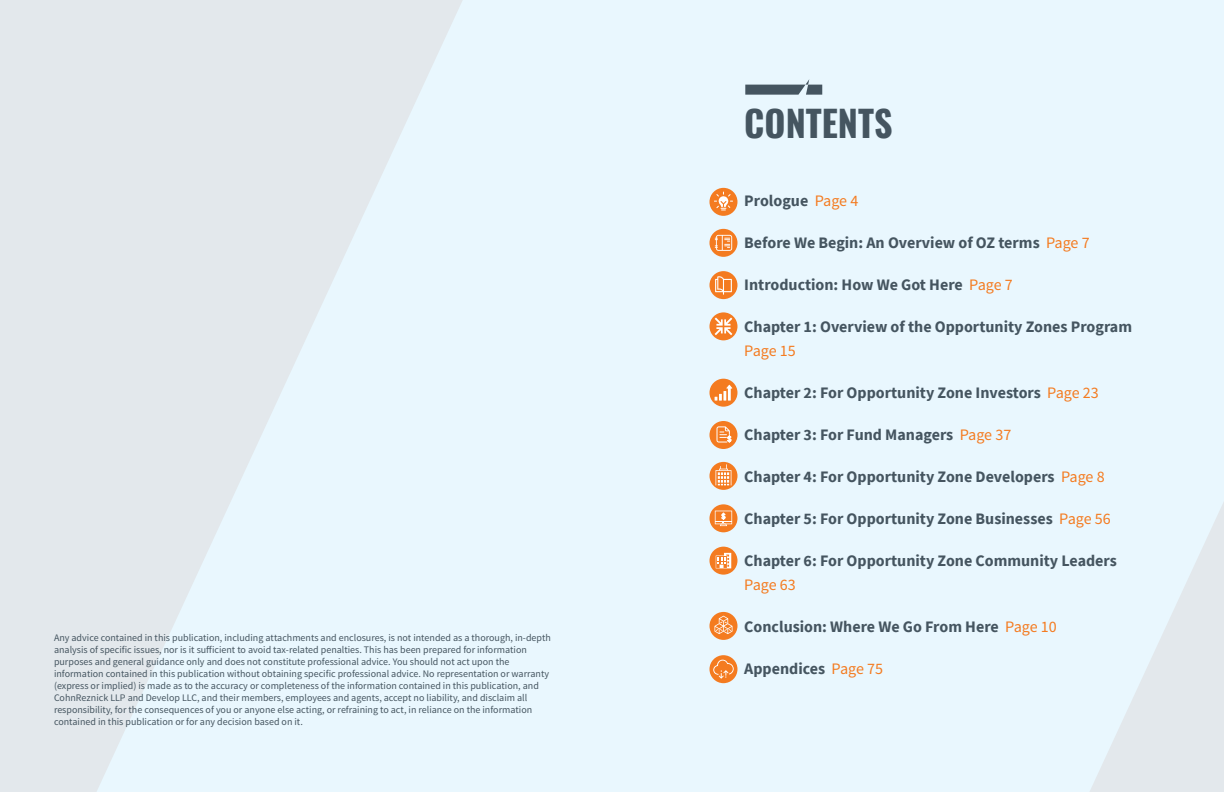
<style>
.page{position:relative;width:1224px;height:792px;background:#fff}
.page>*{position:absolute;margin:0;border:0;box-sizing:border-box;transform-origin:0 0}
.t1{font:700 36px "Oswald";color:#455560}
.t2{font:700 16px "Source Sans Pro";color:#455560}
.t3{font:16px "Source Sans Pro";letter-spacing:-.005em;color:#f47b20}
.t4{font:10px/12px "Source Sans Pro";color:#455560}
.s1{font-weight:400;color:#f47b20}
</style>
<div class="page">
<div style="left:603px;top:0;width:621px;height:792px;background:#e9f7fe"></div>
<svg style="left:1090px;top:502px;width:134px;height:290px;fill:#e3e8ec"></svg>
<div style="left:0;top:0;width:621px;height:792px;background:#e9f7fe"></div>
<svg style="left:0;top:0;width:463px;height:792px;fill:#e3e8ec"></svg>
<svg style="left:745px;top:79px;width:77px;height:16px"></svg>
<div style="left:709px;top:188px;width:28px;height:28px;background:#f47b20;border-radius:50%"></div>
<svg style="left:714px;top:192px;width:19px;height:18px"></svg>
<svg style="left:709px;top:229px;width:28px;height:28px"></svg>
<svg style="left:715px;top:235px;width:17px;height:16px"></svg>
<div style="left:709px;top:271px;width:28px;height:28px;background:#f47b20;border-radius:50%"></div>
<svg style="left:715px;top:276px;width:17px;height:19px"></svg>
<div style="left:709px;top:312px;width:28px;height:28px;background:#f47b20;border-radius:50%"></div>
<svg style="left:715px;top:318px;width:17px;height:17px"></svg>
<div style="left:709px;top:379px;width:28px;height:28px;background:#f47b20;border-radius:50%"></div>
<svg style="left:715px;top:385px;width:17px;height:16px"></svg>
<div style="left:709px;top:421px;width:28px;height:28px;background:#f47b20;border-radius:50%"></div>
<svg style="left:717px;top:426px;width:15px;height:17px"></svg>
<svg style="left:709px;top:462px;width:28px;height:28px"></svg>
<svg style="left:716px;top:464px;width:15px;height:21px"></svg>
<svg style="left:709px;top:504px;width:28px;height:28px"></svg>
<svg style="left:715px;top:511px;width:17px;height:15px"></svg>
<svg style="left:709px;top:547px;width:28px;height:28px"></svg>
<svg style="left:716px;top:553px;width:15px;height:15px"></svg>
<div style="left:709px;top:612px;width:28px;height:28px;background:#f47b20;border-radius:50%"></div>
<svg style="left:714px;top:616px;width:19px;height:18px"></svg>
<div style="left:709px;top:655px;width:28px;height:28px;background:#f47b20;border-radius:50%"></div>
<svg style="left:713px;top:660px;width:21px;height:19px"></svg>
<p class="t4" style="left:54px;top:631px;width:498px">Any advice contained in this publication, including attachments and enclosures, is not intended as a thorough, in-depth analysis of specific issues, nor is it sufficient to avoid tax-related penalties. This has been prepared for information purposes and general guidance only and does not constitute professional advice. You should not act upon the information contained in this publication without obtaining specific professional advice. No representation or warranty (express or implied) is made as to the accuracy or completeness of the information contained in this publication, and CohnReznick LLP and Develop LLC, and their members, employees and agents, accept no liability, and disclaim all responsibility, for the consequences of you or anyone else acting, or refraining to act, in reliance on the information contained in this publication or for any decision based on it.</p>
<h1 class="t1" style="left:744px;top:104px;width:150px">CONTENTS</h1>
<h2 class="t2" style="left:744px;top:190px;width:115px">Prologue <span class="s1">Page 4</span></h2>
<h2 class="t2" style="left:744px;top:232px;width:347px">Before We Begin: An Overview of OZ terms <span class="s1">Page 7</span></h2>
<h2 class="t2" style="left:744px;top:274px;width:270px">Introduction: How We Got Here <span class="s1">Page 7</span></h2>
<h2 class="t2" style="left:744px;top:316px;width:389px">Chapter 1: Overview of the Opportunity Zones Program</h2>
<h2 class="t3" style="left:744px;top:341px;width:53px">Page 15</h2>
<h2 class="t2" style="left:744px;top:382px;width:356px">Chapter 2: For Opportunity Zone Investors <span class="s1">Page 23</span></h2>
<h2 class="t2" style="left:744px;top:424px;width:269px">Chapter 3: For Fund Managers <span class="s1">Page 37</span></h2>
<h2 class="t2" style="left:744px;top:466px;width:362px">Chapter 4: For Opportunity Zone Developers <span class="s1">Page 8</span></h2>
<h2 class="t2" style="left:744px;top:508px;width:368px">Chapter 5: For Opportunity Zone Businesses <span class="s1">Page 56</span></h2>
<h2 class="t2" style="left:744px;top:550px;width:374px">Chapter 6: For Opportunity Zone Community Leaders</h2>
<h2 class="t3" style="left:744px;top:575px;width:53px">Page 63</h2>
<h2 class="t2" style="left:744px;top:616px;width:314px">Conclusion: Where We Go From Here <span class="s1">Page 10</span></h2>
<h2 class="t2" style="left:744px;top:658px;width:140px">Appendices <span class="s1">Page 75</span></h2>
</div>
